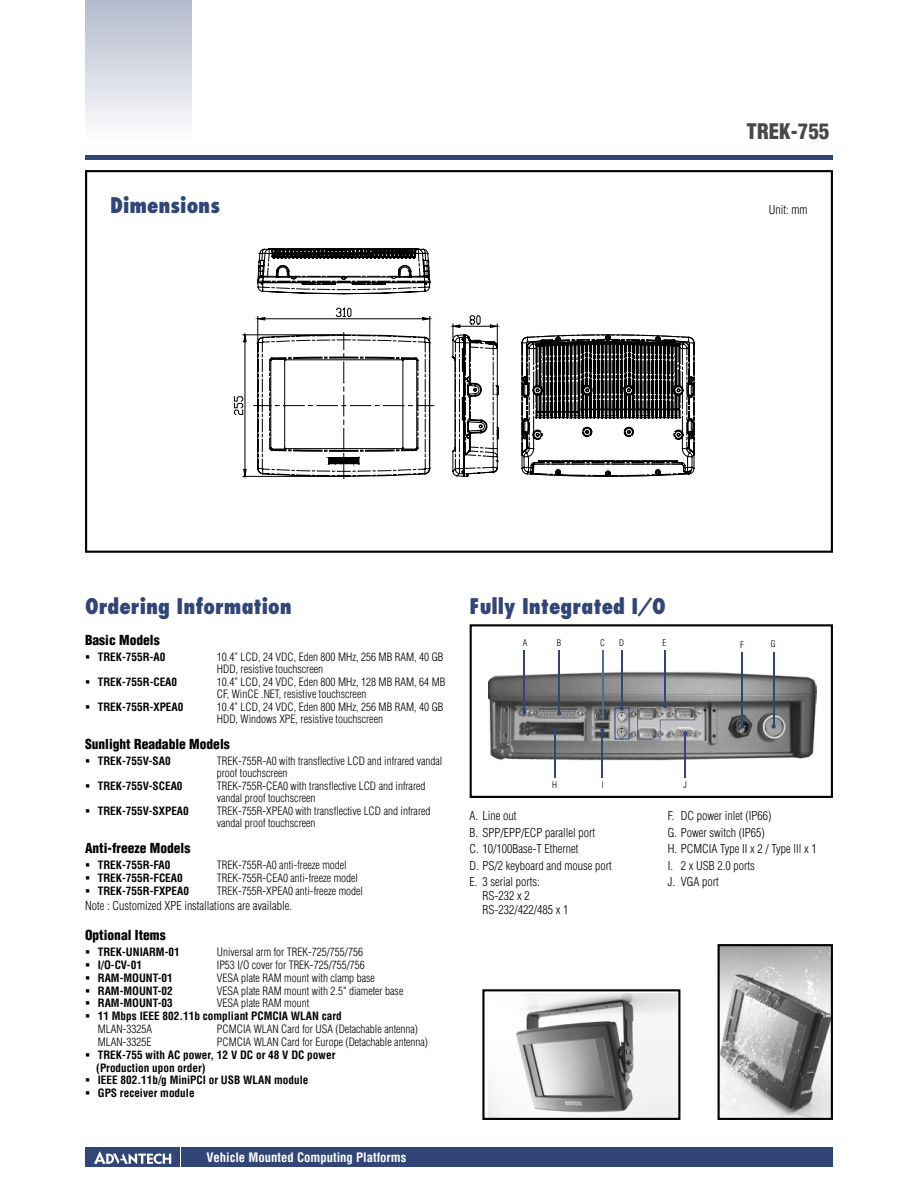
<style>
.page{position:relative;width:918px;height:1188px;background:#fff}
.page>*{position:absolute;margin:0;border:0;box-sizing:border-box;transform-origin:0 0}
.t1{font:800 condensed 21px "Futura";color:#314576}
.t2{font:900 condensed 21px "Helvetica";color:#474848}
.t3{font:900 condensed 13.5px "Helvetica";color:#000}
.t4{font:700 condensed 12.75px "Helvetica";color:#fff}
.t5{font:300 condensed 12px/16.4px "Helvetica";color:#000}
.t6{font:300 condensed 11.25px/12px "Helvetica";color:#000}
.t7{font:700 condensed 11.25px/12.9px "Helvetica";color:#000}
.t8{font:300 condensed 9px "Helvetica";color:#000}
.s1{font-weight:300}
</style>
<div class="page">
<div style="left:182px;top:1147px;width:651px;height:20px;background:#314576"></div>
<div style="left:85px;top:1147px;width:95px;height:20px;background:#314576"></div>
<svg style="left:94px;top:1151px;width:77px;height:13px"></svg>
<div style="left:85px;top:155px;width:748px;height:5px;background:#314576"></div>
<div style="left:85px;top:0;width:106px;height:143px;background:linear-gradient(to bottom,#b2bacc,#fff)"></div>
<svg style="left:85px;top:170px;width:748px;height:383px"></svg>
<svg style="left:470px;top:624px;width:363px;height:174px"></svg>
<hr style="left:243px;top:335px;width:98px;height:1px;background:#000">
<hr style="left:243px;top:476px;width:98px;height:1px;background:#000">
<hr style="left:245px;top:342px;width:1px;height:127px;background:#000">
<svg style="left:243px;top:333px;width:4px;height:9px"></svg>
<svg style="left:234px;top:396px;width:13px;height:83px"></svg>
<svg style="left:253px;top:233px;width:441px;height:247px"></svg>
<img style="left:488px;top:671px;width:328px;height:89px">
<hr style="left:602px;top:650px;width:1px;height:67px;background:#556a93">
<svg style="left:600px;top:715px;width:5px;height:4px"></svg>
<hr style="left:664px;top:651px;width:1px;height:55px;background:#314576">
<hr style="left:602px;top:730px;width:1px;height:48px;background:#314576">
<svg style="left:600px;top:728px;width:5px;height:4px"></svg>
<hr style="left:559px;top:650px;width:1px;height:63px;background:#314576">
<svg style="left:557px;top:711px;width:4px;height:5px"></svg>
<hr style="left:554px;top:730px;width:1px;height:48px;background:#314576">
<svg style="left:553px;top:728px;width:4px;height:4px"></svg>
<hr style="left:685px;top:734px;width:1px;height:44px;background:#314576">
<svg style="left:637px;top:704px;width:58px;height:36px;background:#97989c"></svg>
<hr style="left:742px;top:652px;width:1px;height:75px;background:#314576">
<svg style="left:740px;top:724px;width:4px;height:5px"></svg>
<hr style="left:773px;top:652px;width:1px;height:74px;background:#314576">
<svg style="left:771px;top:724px;width:5px;height:5px"></svg>
<hr style="left:621px;top:651px;width:1px;height:57px;background:#314576">
<svg style="left:614px;top:706px;width:16px;height:33px"></svg>
<svg style="left:482px;top:989px;width:198px;height:131px"></svg>
<svg style="left:718px;top:944px;width:115px;height:176px;background:#a2a2a2"></svg>
<hr style="left:524px;top:651px;width:1px;height:61px;background:#314576">
<svg style="left:522px;top:710px;width:5px;height:4px"></svg>
<h1 class="t2" style="left:747px;top:119px;width:84px">TREK-755</h1>
<h1 class="t1" style="left:110px;top:191px;width:111px">Dimensions</h1>
<p class="t5" style="left:769px;top:201px;width:40px">Unit: mm</p>
<h1 class="t1" style="left:85px;top:592px;width:208px">Ordering Information</h1>
<p class="t3" style="left:85px;top:632px;width:76px">Basic Models</p>
<p class="t7" style="left:85px;top:651px;width:82px">▪ TREK-755R-A0</p>
<p class="t6" style="left:217px;top:651px;width:228px">10.4” LCD, 24 VDC, Eden 800 MHz, 256 MB RAM, 40 GB<br>HDD, resistive touchscreen</p>
<p class="t7" style="left:85px;top:676px;width:94px">▪ TREK-755R-CEA0</p>
<p class="t6" style="left:217px;top:676px;width:230px">10.4” LCD, 24 VDC, Eden 800 MHz, 128 MB RAM, 64 MB<br>CF, WinCE .NET, resistive touchscreen</p>
<p class="t7" style="left:85px;top:700px;width:100px">▪ TREK-755R-XPEA0</p>
<p class="t6" style="left:217px;top:701px;width:228px">10.4” LCD, 24 VDC, Eden 800 MHz, 256 MB RAM, 40 GB<br>HDD, Windows XPE, resistive touchscreen</p>
<p class="t3" style="left:85px;top:735px;width:146px">Sunlight Readable Models</p>
<p class="t7" style="left:85px;top:754px;width:87px">▪ TREK-755V-SA0</p>
<p class="t6" style="left:217px;top:755px;width:227px">TREK-755R-A0 with transflective LCD and infrared vandal proof touchscreen</p>
<p class="t7" style="left:85px;top:779px;width:99px">▪ TREK-755V-SCEA0</p>
<p class="t6" style="left:217px;top:780px;width:210px">TREK-755R-CEA0 with transflective LCD and infrared vandal proof touchscreen</p>
<p class="t7" style="left:85px;top:804px;width:105px">▪ TREK-755V-SXPEA0</p>
<p class="t6" style="left:217px;top:805px;width:215px">TREK-755R-XPEA0 with transflective LCD and infrared vandal proof touchscreen</p>
<p class="t3" style="left:85px;top:839px;width:107px">Anti-freeze Models</p>
<p class="t7" style="left:85px;top:858px;width:87px">▪ TREK-755R-FA0</p>
<p class="t6" style="left:217px;top:859px;width:131px">TREK-755R-A0 anti-freeze model</p>
<p class="t7" style="left:85px;top:871px;width:99px">▪ TREK-755R-FCEA0</p>
<p class="t6" style="left:217px;top:872px;width:143px">TREK-755R-CEA0 anti-freeze model</p>
<p class="t7" style="left:85px;top:884px;width:106px">▪ TREK-755R-FXPEA0</p>
<p class="t6" style="left:217px;top:884px;width:148px">TREK-755R-XPEA0 anti-freeze model</p>
<p class="t5" style="left:85px;top:898px;width:209px">Note : Customized XPE installations are available.</p>
<p class="t3" style="left:85px;top:926px;width:82px">Optional Items</p>
<p class="t7" style="left:85px;top:945px;width:96px">▪ TREK-UNIARM-01</p>
<p class="t6" style="left:217px;top:946px;width:148px">Universal arm for TREK-725/755/756</p>
<p class="t7" style="left:85px;top:958px;width:58px">▪ I/O-CV-01</p>
<p class="t6" style="left:217px;top:959px;width:150px">IP53 I/O cover for TREK-725/755/756</p>
<p class="t7" style="left:85px;top:971px;width:89px">▪ RAM-MOUNT-01</p>
<p class="t6" style="left:217px;top:972px;width:160px">VESA plate RAM mount with clamp base</p>
<p class="t7" style="left:85px;top:984px;width:89px">▪ RAM-MOUNT-02</p>
<p class="t6" style="left:217px;top:984px;width:188px">VESA plate RAM mount with 2.5" diameter base</p>
<p class="t7" style="left:85px;top:997px;width:89px">▪ RAM-MOUNT-03</p>
<p class="t6" style="left:217px;top:997px;width:94px">VESA plate RAM mount</p>
<p class="t7" style="left:98px;top:1010px;width:246px;text-indent:-13px">▪ 11 Mbps IEEE 802.11b compliant PCMCIA WLAN card<br><span class="s1">MLAN-3325A</span></p>
<p class="t6" style="left:217px;top:1023px;width:203px">PCMCIA WLAN Card for USA (Detachable antenna)</p>
<p class="t6" style="left:98px;top:1036px;width:55px">MLAN-3325E</p>
<p class="t6" style="left:217px;top:1036px;width:213px">PCMCIA WLAN Card for Europe (Detachable antenna)</p>
<p class="t7" style="left:96px;top:1048px;width:241px;text-indent:-11px">▪ TREK-755 with AC power, 12 V DC or 48 V DC power (Production upon order)</p>
<p class="t7" style="left:85px;top:1074px;width:225px">▪ IEEE 802.11b/g MiniPCI or USB WLAN module</p>
<p class="t7" style="left:85px;top:1087px;width:111px">▪ GPS receiver module</p>
<p class="t4" style="left:207px;top:1150px;width:201px">Vehicle Mounted Computing Platforms</p>
<h1 class="t1" style="left:470px;top:592px;width:198px">Fully Integrated I/O</h1>
<p class="t8" style="left:600px;top:638px;width:6px">C</p>
<p class="t8" style="left:662px;top:638px;width:5px">E</p>
<p class="t8" style="left:523px;top:638px;width:6px">A</p>
<p class="t8" style="left:557px;top:638px;width:6px">B</p>
<p class="t8" style="left:619px;top:638px;width:6px">D</p>
<p class="t8" style="left:740px;top:639px;width:5px">F</p>
<p class="t8" style="left:771px;top:639px;width:6px">G</p>
<p class="t8" style="left:552px;top:779px;width:6px">H</p>
<p class="t8" style="left:602px;top:779px;width:3px">I</p>
<p class="t8" style="left:683px;top:779px;width:5px">J</p>
<p class="t5" style="left:470px;top:808px;width:144px">A. Line out<br>B. SPP/EPP/ECP parallel port<br>C. 10/100Base-T Ethernet<br>D. PS/2 keyboard and mouse port<br>E. 3 serial ports:</p>
<p class="t5" style="left:482px;top:889px;width:87px;line-height:14.2px">RS-232 x 2<br>RS-232/422/485 x 1</p>
<p class="t5" style="left:668px;top:808px;width:150px">F. DC power inlet (IP66)<br>G. Power switch (IP65)<br>H. PCMCIA Type II x 2 / Type lll x 1<br>I. 2 x USB 2.0 ports<br>J. VGA port</p>
</div>
